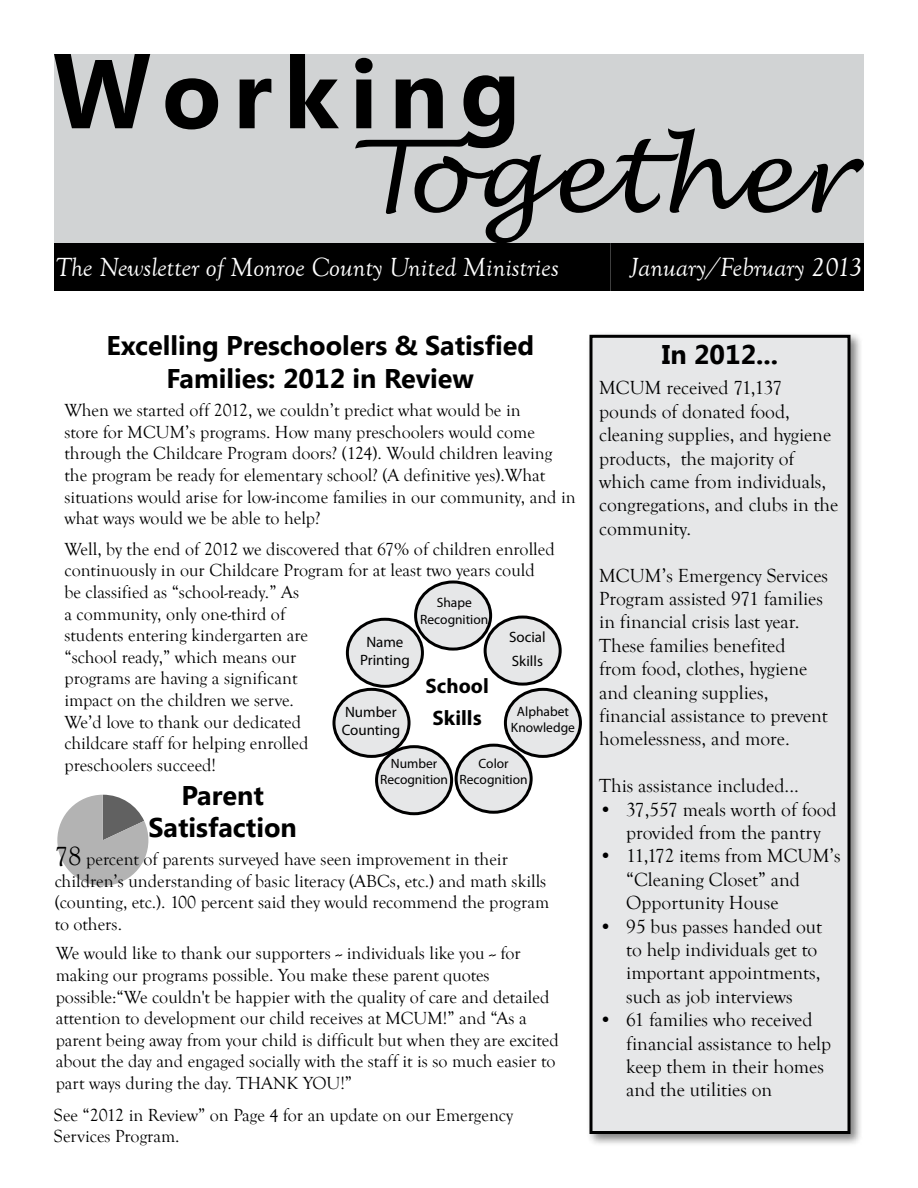
<style>
.page{position:relative;width:918px;height:1188px;background:#fff}
.page>*{position:absolute;margin:0;border:0;box-sizing:border-box;transform-origin:0 0}
.t1{font:italic 97.5px "Lucida Handwriting";letter-spacing:.05em;color:#000}
.t2{font:700 27px/32.4px "Segoe UI";color:#000;text-align:center}
.t3{font:italic 27px "Goudy Old Style T";color:#fff}
.t4{font:700 21px/32px "Myriad Pro";color:#000;text-align:center}
.t5{font:19.5px/23.4px "Goudy Old Style T";color:#000}
.t6{font:18px/21.6px "Goudy Old Style T";color:#000}
.t7{font:15px/18px "Myriad Pro";color:#000}
.t8{font:13.5px/16.2px "Myriad Pro";color:#000;text-align:center}
.s1{font-size:27px}
</style>
<div class="page">
<div style="left:54px;top:54px;width:810px;height:191px;background:#d1d3d4"></div>
<div style="left:55px;top:244px;width:555px;height:46px;background:#000"></div>
<div style="left:611px;top:244px;width:252px;height:46px;background:#000"></div>
<div style="left:610px;top:243px;width:254px;height:48px;border:2px solid #000"></div>
<svg style="left:54px;top:54px;width:507px;height:630px"></svg>
<div style="left:586px;top:331px;width:278px;height:816px;background:#000;opacity:.5"></div>
<div style="left:591px;top:336px;width:258px;height:796px;background:#e6e7e8"></div>
<div style="left:590px;top:335px;width:260px;height:799px;border:3px solid #000"></div>
<div style="left:505px;top:689px;width:75px;height:67px;background:#e6e7e8;border-radius:50%"></div>
<div style="left:504px;top:688px;width:78px;height:70px;border:3px solid #000;border-radius:50%"></div>
<div style="left:377px;top:747px;width:75px;height:67px;background:#e6e7e8;border-radius:50%"></div>
<div style="left:375px;top:745px;width:78px;height:70px;border:3px solid #000;border-radius:50%"></div>
<div style="left:347px;top:619px;width:75px;height:67px;background:#e6e7e8;border-radius:50%"></div>
<div style="left:346px;top:618px;width:78px;height:70px;border:3px solid #000;border-radius:50%"></div>
<div style="left:485px;top:617px;width:75px;height:67px;background:#e6e7e8;border-radius:50%"></div>
<div style="left:484px;top:616px;width:78px;height:70px;border:3px solid #000;border-radius:50%"></div>
<div style="left:416px;top:582px;width:75px;height:67px;background:#e6e7e8;border-radius:50%"></div>
<div style="left:414px;top:580px;width:78px;height:71px;border:3px solid #000;border-radius:50%"></div>
<div style="left:334px;top:689px;width:75px;height:67px;background:#e6e7e8;border-radius:50%"></div>
<div style="left:332px;top:688px;width:79px;height:70px;border:3px solid #000;border-radius:50%"></div>
<div style="left:456px;top:745px;width:75px;height:67px;background:#e6e7e8;border-radius:50%"></div>
<div style="left:455px;top:744px;width:78px;height:70px;border:3px solid #000;border-radius:50%"></div>
<svg style="left:57px;top:794px;width:92px;height:92px"></svg>
<h1 class="t1" style="left:404px;top:118px;width:448px">ogether</h1>
<h2 class="t3" style="left:56px;top:253px;width:505px">The Newsletter of Monroe County United Ministries</h2>
<h2 class="t3" style="left:630px;top:253px;width:234px">January/February 2013</h2>
<h2 class="t2" style="left:106px;top:328px;width:429px">Excelling Preschoolers &amp; Satisfied<br>Families: 2012 in Review</h2>
<p class="t6" style="left:64px;top:400px;width:513px">When we started off 2012, we couldn’t predict what would be in<br>store for MCUM’s programs. How many preschoolers would come through the Childcare Program doors? (124). Would children leaving the program be ready for elementary school? (A definitive yes).What situations would arise for low-income families in our community, and in what ways would we be able to help?</p>
<p class="t6" style="left:64px;top:539px;width:492px">Well, by the end of 2012 we discovered that 67% of children enrolled continuously in our Childcare Program for at least two years could be classified as “school-ready.” As<br>a community, only one-third of<br>students entering kindergarten are<br>“school ready,” which means our<br>programs are having a significant<br>impact on the children we serve.<br>We’d love to thank our dedicated<br>childcare staff for helping enrolled<br>preschoolers succeed!</p>
<p class="t8" style="left:420px;top:595px;width:70px">Shape<br>Recognition</p>
<p class="t7" style="left:509px;top:624px;width:38px;line-height:24.8px">Social<br>Skills</p>
<p class="t7" style="left:360px;top:633px;width:51px;text-align:center">Name<br>Printing</p>
<p class="t4" style="left:425px;top:669px;width:65px">School<br>Skills</p>
<p class="t7" style="left:342px;top:703px;width:60px">Number<br>Counting</p>
<p class="t8" style="left:511px;top:703px;width:66px">Alphabet<br>Knowledge</p>
<p class="t8" style="left:380px;top:755px;width:70px">Number<br>Recognition</p>
<p class="t8" style="left:460px;top:755px;width:70px">Color<br>Recognition</p>
<h2 class="t2" style="left:148px;top:778px;width:150px">Parent<br>Satisfaction</h2>
<p class="t6" style="left:55px;top:849px;width:496px"><span class="s1">78</span> percent of parents surveyed have seen improvement in their children’s understanding of basic literacy (ABCs, etc.) and math skills (counting, etc.). 100 percent said they would recommend the program to others.</p>
<p class="t6" style="left:56px;top:943px;width:505px">We would like to thank our supporters -- individuals like you -- for making our programs possible. You make these parent quotes possible:“We couldn't be happier with the quality of care and detailed attention to development our child receives at MCUM!” and “As a parent being away from your child is difficult but when they are excited about the day and engaged socially with the staff it is so much easier to part ways during the day. THANK YOU!”</p>
<p class="t6" style="left:54px;top:1105px;width:461px">See “2012 in Review” on Page 4 for an update on our Emergency<br>Services Program.</p>
<h2 class="t2" style="left:662px;top:337px;width:118px">In 2012...</h2>
<p class="t5" style="left:599px;top:377px;width:241px">MCUM received 71,137 pounds of donated food, cleaning supplies, and hygiene products, the majority of which came from individuals, congregations, and clubs in the community.</p>
<p class="t5" style="left:599px;top:564px;width:230px">MCUM’s Emergency Services<br>Program assisted 971 families in financial crisis last year.<br>These families benefited<br>from food, clothes, hygiene and cleaning supplies, financial assistance to prevent homelessness, and more.</p>
<p class="t5" style="left:599px;top:774px;width:201px">This assistance included...</p>
<p class="t5" style="left:599px;top:798px;width:239px;text-align:center">• 37,557 meals worth of food provided from the pantry</p>
<p class="t5" style="left:626px;top:845px;width:216px;text-indent:-27px">• 11,172 items from MCUM’s “Cleaning Closet” and<br>Opportunity House</p>
<p class="t5" style="left:626px;top:915px;width:197px;text-indent:-27px">• 95 bus passes handed out to help individuals get to important appointments, such as job interviews</p>
<p class="t5" style="left:626px;top:1008px;width:206px;text-indent:-27px">• 61 families who received financial assistance to help keep them in their homes and the utilities on</p>
</div>
